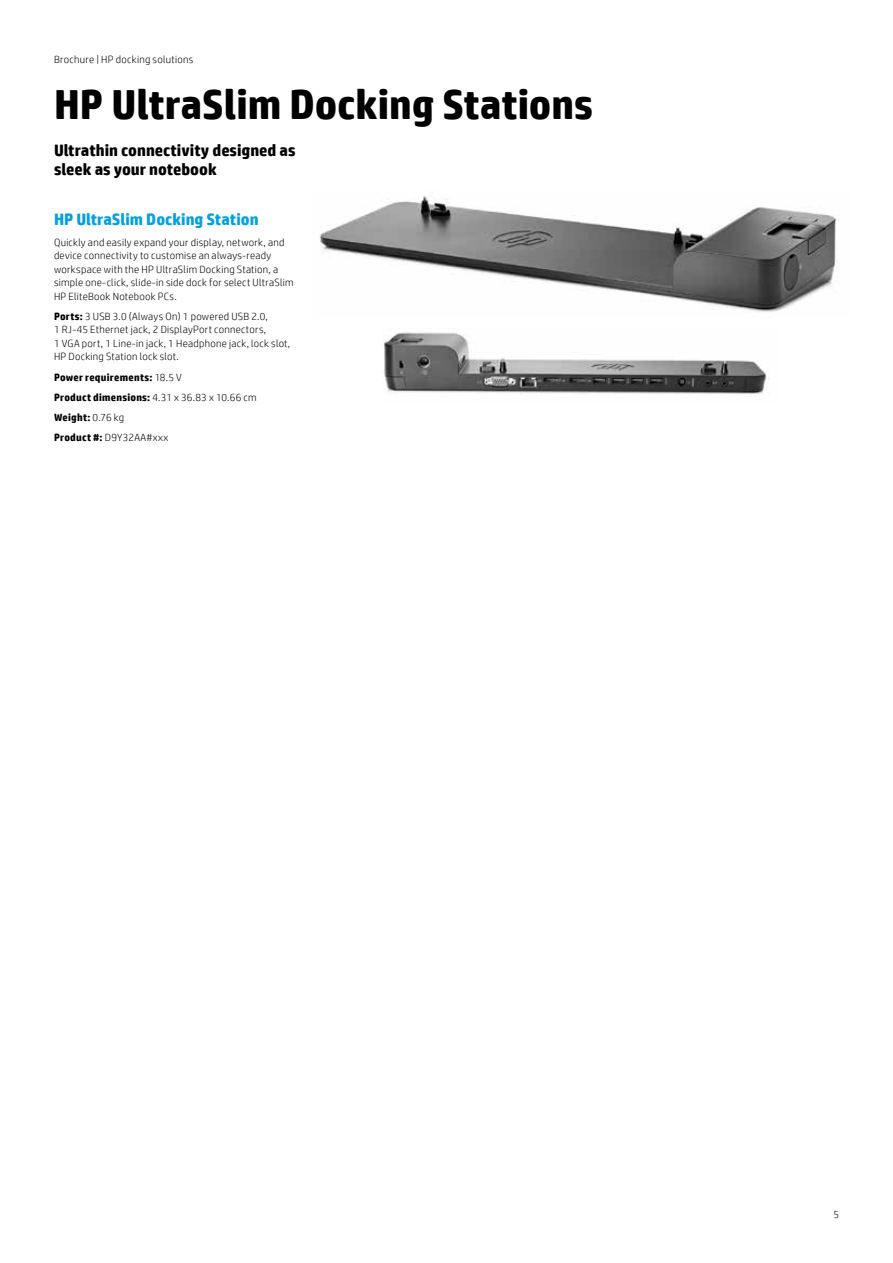
<style>
.page{position:relative;width:893px;height:1263px;background:#fff}
.page>*{position:absolute;margin:0;border:0;box-sizing:border-box;transform-origin:0 0}
.t1{font:700 42px "HP Simplified";letter-spacing:-.005em;color:#000}
.t2{font:700 16.5px/19.5px "HP Simplified";color:#000}
.t3{font:700 16.5px "HP Simplified";color:#00a1dd}
.t4{font:300 10.5px/13.5px "HP Simplified";letter-spacing:.025em;color:#000}
.t5{font:700 10.5px/20.2px "HP Simplified";letter-spacing:.025em;color:#000}
.s1{font-weight:700}
.s2{font-weight:300}
</style>
<div class="page">
<img style="left:320px;top:196px;width:518px;height:116px">
<img style="left:383px;top:332px;width:386px;height:63px">
<p class="t4" style="left:54px;top:52px;width:141px">Brochure | HP docking solutions</p>
<h1 class="t1" style="left:54px;top:77px;width:541px">HP UltraSlim Docking Stations</h1>
<h2 class="t2" style="left:54px;top:140px;width:243px">Ultrathin connectivity designed as sleek as your notebook</h2>
<h2 class="t3" style="left:54px;top:209px;width:206px">HP UltraSlim Docking Station</h2>
<p class="t4" style="left:54px;top:235px;width:241px">Quickly and easily expand your display, network, and device connectivity to customise an always-ready workspace with the HP UltraSlim Docking Station, a simple one-click, slide-in side dock for select UltraSlim HP EliteBook Notebook PCs.</p>
<p class="t4" style="left:54px;top:309px;width:238px"><span class="s1">Ports:</span> 3 USB 3.0 (Always On) 1 powered USB 2.0,<br>1 RJ-45 Ethernet jack, 2 DisplayPort connectors,<br>1 VGA port, 1 Line-in jack, 1 Headphone jack, lock slot, HP Docking Station lock slot.</p>
<p class="t5" style="left:54px;top:367px;width:204px">Power requirements: <span class="s2">18.5 V<br></span>Product dimensions: <span class="s2">4.31 x 36.83 x 10.66 cm<br></span>Weight: <span class="s2">0.76 kg<br></span>Product #: <span class="s2">D9Y32AA#xxx</span></p>
<p class="t4" style="left:833px;top:1207px;width:7px">5</p>
</div>
